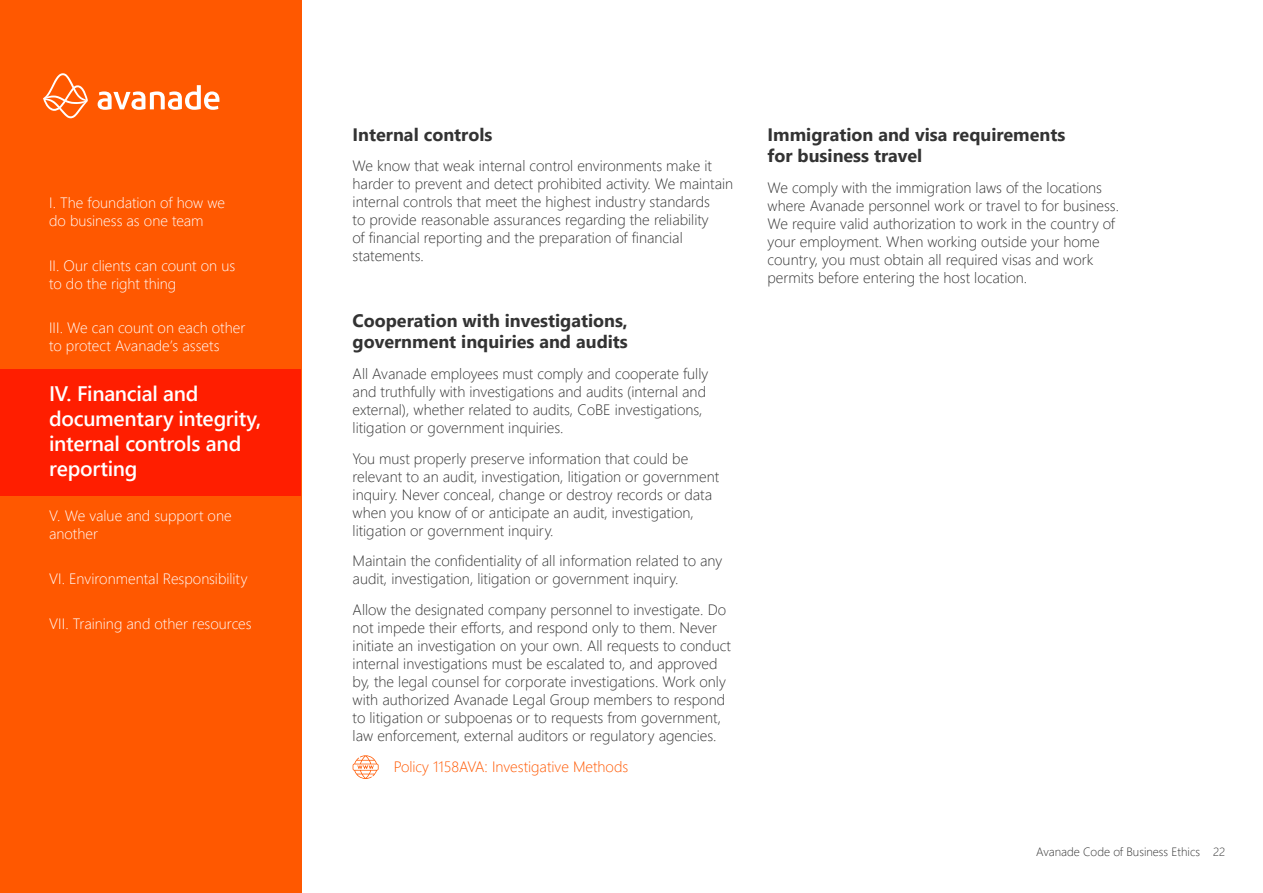
<style>
.page{position:relative;width:1263px;height:893px;background:#fff}
.page>*{position:absolute;margin:0;border:0;box-sizing:border-box;transform-origin:0 0}
.t1{font:600 21px/25.2px "Segoe UI";letter-spacing:-.015em;color:#fff}
.t2{font:700 18px/21.6px "Segoe UI";color:#333}
.t3{font:300 15px/18px "Segoe UI";color:#333}
.t4{font:300 15px/18px "Segoe UI";color:#fff}
.t5{font:300 15px "Segoe UI";color:#ff5800}
.t6{font:300 12px "Segoe UI";color:#333}
</style>
<div class="page">
<div style="left:0;top:0;width:301px;height:893px;background:#ff5800"></div>
<svg style="left:98px;top:85px;width:121px;height:25px"></svg>
<svg style="left:43px;top:73px;width:45px;height:45px"></svg>
<div style="left:0;top:369px;width:301px;height:126px;background:#ff1e00"></div>
<svg style="left:353px;top:755px;width:26px;height:24px"></svg>
<p class="t4" style="left:49px;top:193px;width:178px">I. The foundation of how we do business as one team</p>
<p class="t4" style="left:49px;top:256px;width:188px">II. Our clients can count on us to do the right thing</p>
<p class="t4" style="left:49px;top:319px;width:198px">III. We can count on each other to protect Avanade’s assets</p>
<h1 class="t1" style="left:49px;top:379px;width:214px">IV. Financial and documentary integrity, internal controls and reporting</h1>
<p class="t4" style="left:49px;top:506px;width:184px">V. We value and support one another</p>
<p class="t4" style="left:49px;top:569px;width:200px">VI. Environmental Responsibility</p>
<p class="t4" style="left:49px;top:614px;width:204px">VII. Training and other resources</p>
<p class="t2" style="left:353px;top:122px;width:141px">Internal controls</p>
<p class="t3" style="left:353px;top:156px;width:382px">We know that weak internal control environments make it harder to prevent and detect prohibited activity. We maintain internal controls that meet the highest industry standards<br>to provide reasonable assurances regarding the reliability<br>of financial reporting and the preparation of financial statements.</p>
<p class="t2" style="left:353px;top:308px;width:277px">Cooperation with investigations, government inquiries and audits</p>
<p class="t3" style="left:353px;top:364px;width:357px">All Avanade employees must comply and cooperate fully and truthfully with investigations and audits (internal and external), whether related to audits, CoBE investigations, litigation or government inquiries.</p>
<p class="t3" style="left:353px;top:449px;width:368px">You must properly preserve information that could be relevant to an audit, investigation, litigation or government inquiry. Never conceal, change or destroy records or data when you know of or anticipate an audit, investigation, litigation or government inquiry.</p>
<p class="t3" style="left:353px;top:551px;width:371px">Maintain the confidentiality of all information related to any audit, investigation, litigation or government inquiry.</p>
<p class="t3" style="left:353px;top:600px;width:380px">Allow the designated company personnel to investigate. Do not impede their efforts, and respond only to them. Never initiate an investigation on your own. All requests to conduct internal investigations must be escalated to, and approved by, the legal counsel for corporate investigations. Work only with authorized Avanade Legal Group members to respond to litigation or subpoenas or to requests from government, law enforcement, external auditors or regulatory agencies.</p>
<p class="t5" style="left:394px;top:755px;width:236px">Policy 1158AVA: Investigative Methods</p>
<p class="t2" style="left:767px;top:122px;width:299px">Immigration and visa requirements for business travel</p>
<p class="t3" style="left:767px;top:178px;width:353px">We comply with the immigration laws of the locations where Avanade personnel work or travel to for business.<br>We require valid authorization to work in the country of your employment. When working outside your home country, you must obtain all required visas and work permits before entering the host location.</p>
<p class="t6" style="left:1036px;top:842px;width:191px">Avanade Code of Business Ethics 22</p>
</div>
